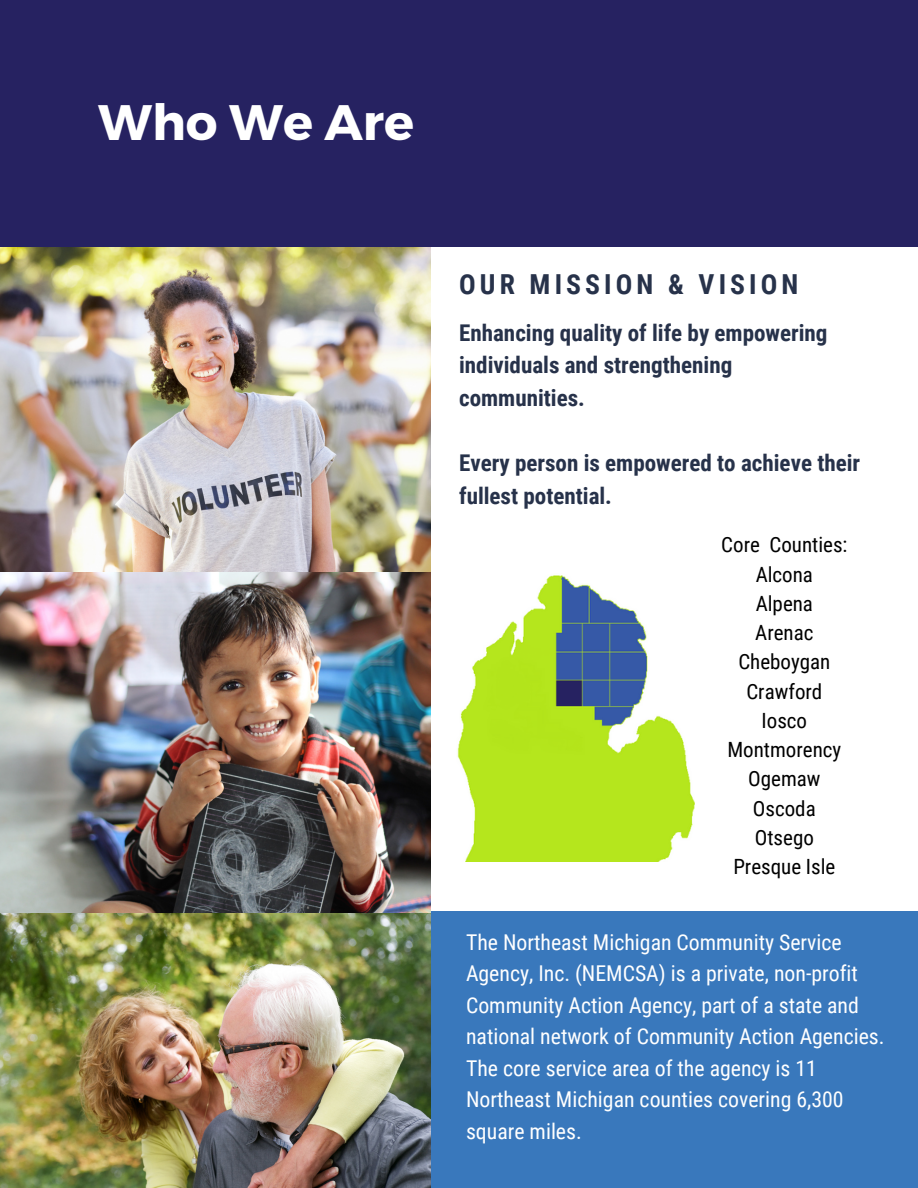
<style>
.page{position:relative;width:918px;height:1188px;background:#fff}
.page>*{position:absolute;margin:0;border:0;box-sizing:border-box;transform-origin:0 0}
.t1{font:700 49.8px "Montserrat";color:#fff}
.t2{font:700 27.6px "Roboto Condensed";letter-spacing:.15em;color:#27324a}
.t3{font:700 23.1px/32.7px "Roboto Condensed";color:#27324a}
.t4{font:21.75px/31.5px "Roboto Condensed";color:#fff}
.t5{font:21px "Roboto Condensed";color:#000}
</style>
<div class="page">
<div style="left:431px;top:911px;width:487px;height:277px;background:#3978bc"></div>
<img style="left:0;top:246px;width:430px;height:942px">
<div style="left:0;top:0;width:918px;height:246px;background:#262261"></div>
<img style="left:457px;top:575px;width:238px;height:287px">
<p class="t1" style="left:98px;top:90px;width:317px">Who We Are</p>
<p class="t2" style="left:459px;top:268px;width:341px">OUR MISSION &amp; VISION</p>
<p class="t3" style="left:459px;top:317px;width:370px">Enhancing quality of life by empowering individuals and strengthening communities.</p>
<p class="t3" style="left:459px;top:447px;width:403px">Every person is empowered to achieve their fullest potential.</p>
<p class="t5" style="left:721px;top:533px;width:128px">Core Counties:</p>
<p class="t5" style="left:756px;top:562px;width:59px">Alcona</p>
<p class="t5" style="left:756px;top:591px;width:59px">Alpena</p>
<p class="t5" style="left:755px;top:621px;width:60px">Arenac</p>
<p class="t5" style="left:738px;top:650px;width:93px">Cheboygan</p>
<p class="t5" style="left:746px;top:679px;width:77px">Crawford</p>
<p class="t5" style="left:762px;top:708px;width:47px">Iosco</p>
<p class="t5" style="left:727px;top:738px;width:115px">Montmorency</p>
<p class="t5" style="left:748px;top:767px;width:74px">Ogemaw</p>
<p class="t5" style="left:753px;top:796px;width:64px">Oscoda</p>
<p class="t5" style="left:755px;top:825px;width:60px">Otsego</p>
<p class="t5" style="left:733px;top:855px;width:104px">Presque Isle</p>
<p class="t4" style="left:466px;top:927px;width:420px">The Northeast Michigan Community Service Agency, Inc. (NEMCSA) is a private, non-profit Community Action Agency, part of a state and national network of Community Action Agencies.<br>The core service area of the agency is 11<br>Northeast Michigan counties covering 6,300 square miles.</p>
</div>
